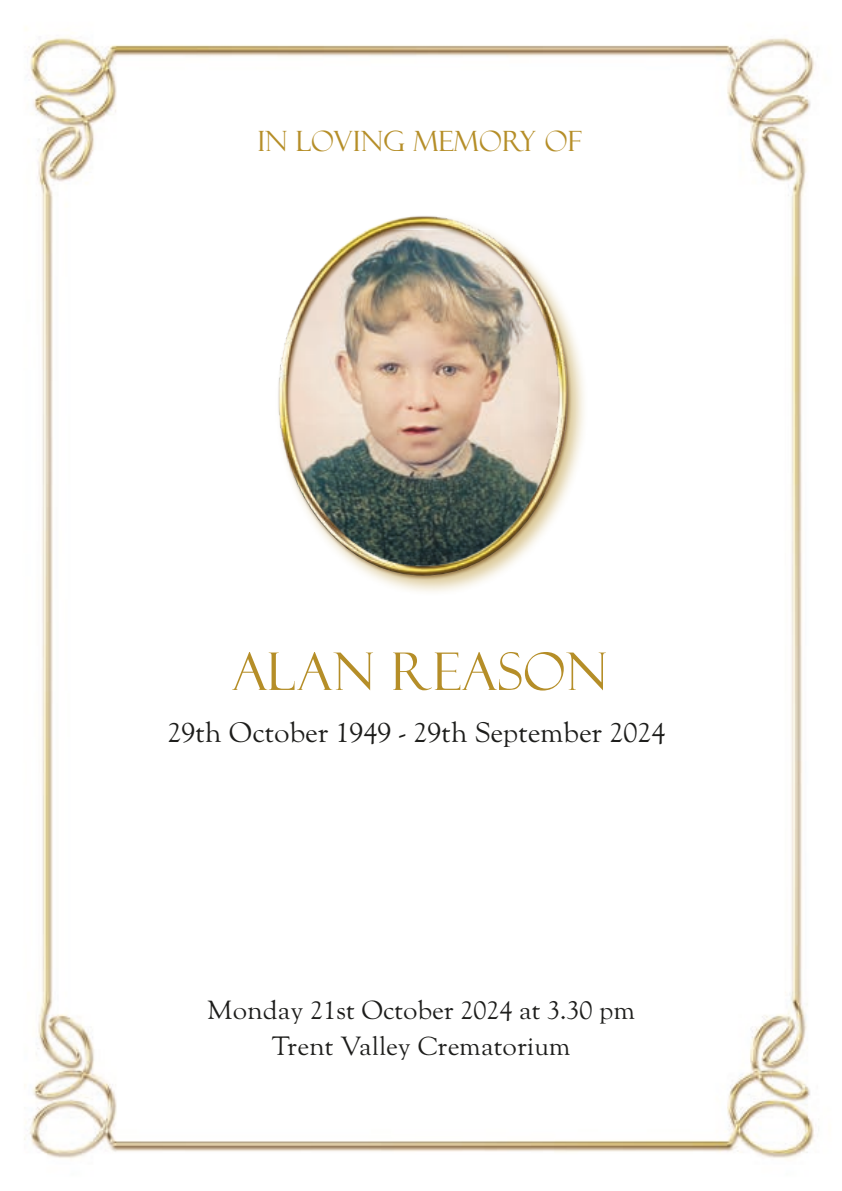
<style>
.page{position:relative;width:842px;height:1191px;background:#fff}
.page>*{position:absolute;margin:0;border:0;box-sizing:border-box;transform-origin:0 0}
.t1{font:52px "Felix Titling";letter-spacing:.01em;color:#b58e28}
.t2{font:28px "LTC Goudy Oldstyle Pro";color:#1d1d1b}
.t3{font:28px "Felix Titling";letter-spacing:.01em;color:#b58e28}
.t4{font:26px/36px "LTC Goudy Oldstyle Pro";color:#1d1d1b;text-align:center}
</style>
<div class="page">
<img style="left:24px;top:28px;width:791px;height:1131px">
<div style="left:275px;top:214px;width:314px;height:383px;background:#b58e28;opacity:.5"></div>
<img style="left:272px;top:209px;width:303px;height:373px">
<p class="t3" style="left:258px;top:125px;width:325px">IN LOVING MEMORY OF</p>
<h1 class="t1" style="left:232px;top:641px;width:377px">ALAN REASON</h1>
<p class="t2" style="left:168px;top:716px;width:499px">29th October 1949 - 29th September 2024</p>
<p class="t4" style="left:207px;top:992px;width:430px">Monday 21st October 2024 at 3.30 pm<br>Trent Valley Crematorium</p>
</div>
